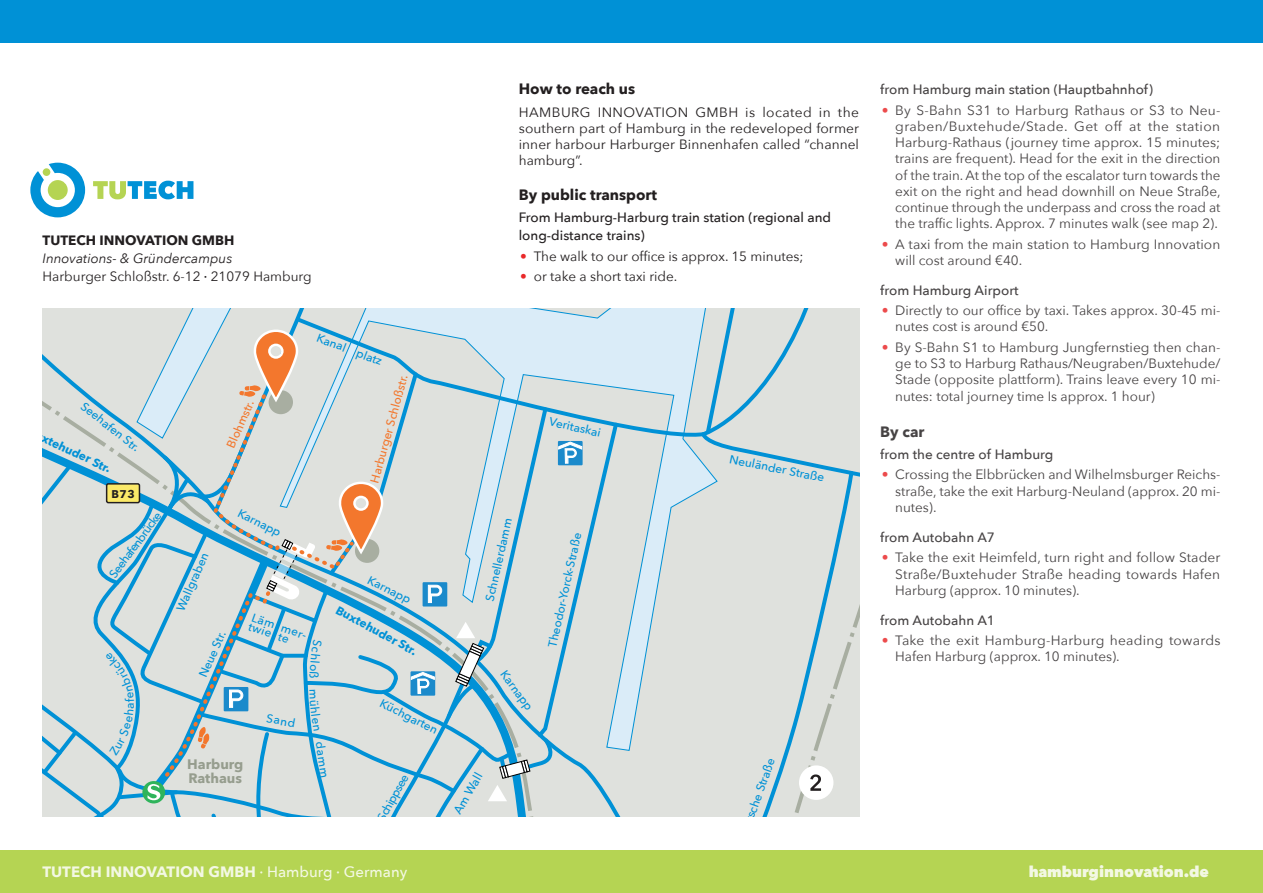
<style>
.page{position:relative;width:1263px;height:893px;background:#fff}
.page>*{position:absolute;margin:0;border:0;box-sizing:border-box;transform-origin:0 0}
.t1{font:700 15px "Avenir Next";color:#fff}
.Fließtext{font:700 15px "Avenir Next";color:#231f20}
.t2{font:800 15px "Avenir Next";color:#fff}
.t3{font:700 13.8px/13.8px "Avenir Next";color:#969d8e}
.Fließtext-2{font:13.5px/16.2px "Avenir Next";color:#231f20;text-align:justify}
.Fließtext-3{font:500 13.5px/18px "Avenir Next";color:#231f20}
.t4{font:500 12px "Avenir Next";color:#0091d6}
.t5{font:500 12px "Avenir Next";color:#f3772d}
.t6{font:500 11.85px/9.8px "Avenir Next";color:#0091d6}
.t7{font:700 11.85px "Avenir Next";color:#0091d6}
.t8{font:500 11.85px "Avenir Next";color:#f3772d}
.t9{font:700 11.25px "Avenir Next";color:#231f20}
.s1{font-weight:700}
.s2{font-style:italic}
.s3{font-weight:500}
.s4{color:#e9292a}
</style>
<div class="page">
<div style="left:0;top:850px;width:1263px;height:43px;background:#b5d453"></div>
<div style="left:721px;top:500px;width:135px;height:316px;background:#dfe1dd"></div>
<div style="left:658px;top:500px;width:63px;height:316px;background:#dfe1dd"></div>
<svg style="left:621px;top:316px;width:238px;height:184px"></svg>
<svg style="left:699px;top:309px;width:121px;height:129px"></svg>
<svg style="left:621px;top:430px;width:37px;height:386px"></svg>
<div style="left:0;top:0;width:1263px;height:43px;background:#0091d6"></div>
<svg style="left:797px;top:745px;width:62px;height:71px"></svg>
<svg style="left:30px;top:163px;width:55px;height:54px"></svg>
<div style="left:48px;top:180px;width:20px;height:20px;background:#b5d453;border-radius:50%"></div>
<svg style="left:93px;top:181px;width:100px;height:18px"></svg>
<svg style="left:43px;top:309px;width:578px;height:507px"></svg>
<p class="Fließtext-2" style="left:43px;top:230px;width:271px;line-height:18px;text-align:left"><span class="s1">TUTECH INNOVATION GMBH<br></span><span class="s2">Innovations- &amp; Gründercampus<br></span>Harburger Schloßstr. 6-12 <span class="s3">·</span> 21079 Hamburg</p>
<p class="Fließtext" style="left:519px;top:76px;width:118px">How to reach us</p>
<p class="Fließtext-2" style="left:519px;top:103px;width:342px">HAMBURG INNOVATION GMBH is located in the southern part of Hamburg in the redeveloped former inner harbour Harburger Binnenhafen called “channel hamburg”.</p>
<p class="Fließtext" style="left:519px;top:181px;width:140px">By public transport</p>
<p class="Fließtext-3" style="left:519px;top:208px;width:314px">From Hamburg-Harburg train station (regional and long-distance trains)</p>
<p class="Fließtext-2" style="left:520px;top:247px;width:285px"><span class="s4">•</span> The walk to our office is approx. 15 minutes;</p>
<p class="Fließtext-2" style="left:520px;top:268px;width:159px"><span class="s4">•</span> or take a short taxi ride.</p>
<p class="t6" style="left:85px;top:401px;width:73px;rotate:38deg">Seehafen Str.</p>
<p class="t7" style="left:33px;top:421px;width:92px;rotate:25deg">Buxtehuder Str.</p>
<p class="t9" style="left:112px;top:484px;width:25px">B73</p>
<p class="t6" style="left:108px;top:573px;width:80px;rotate:-53deg">Seehafenbrücke</p>
<p class="t8" style="left:221px;top:443px;width:53px;rotate:-66deg">Blohmstr.</p>
<p class="t6" style="left:319px;top:332px;width:71px;rotate:21deg">Kanal platz</p>
<p class="t5" style="left:364px;top:479px;width:113px;rotate:-74deg">Harburger Schloßstr.</p>
<p class="t6" style="left:175px;top:608px;width:64px;rotate:-66deg">Wallgraben</p>
<p class="t6" style="left:198px;top:674px;width:51px;rotate:-66deg">Neue Str.</p>
<p class="t6" style="left:241px;top:507px;width:48px;rotate:27deg">Karnapp</p>
<p class="t6" style="left:254px;top:612px;width:61px;rotate:19deg">Läm mer&shy;twie te</p>
<p class="t6" style="left:267px;top:713px;width:31px;rotate:10deg">Sand</p>
<p class="t3" style="left:187px;top:757px;width:58px">Harburg<br>Rathaus</p>
<p class="t6" style="left:371px;top:574px;width:48px;rotate:27deg">Karnapp</p>
<p class="t7" style="left:342px;top:600px;width:92px;rotate:28deg">Buxtehuder Str.</p>
<p class="t4" style="left:330px;top:740px;width:38px;rotate:81deg">damm</p>
<p class="t6" style="left:383px;top:697px;width:65px;rotate:27deg">Küchgarten</p>
<p class="t6" style="left:368px;top:831px;width:69px;rotate:-61deg">Gr. Schippsee</p>
<p class="t1" style="left:43px;top:859px;width:366px">TUTECH INNOVATION GMBH <span class="s3">· Hamburg · Germany</span></p>
<p class="t4" style="left:479px;top:599px;width:86px;rotate:-77deg">Schnellerdamm</p>
<p class="t6" style="left:507px;top:668px;width:48px;rotate:54deg">Karnapp</p>
<p class="t6" style="left:452px;top:810px;width:47px;rotate:-60deg">Am Wall</p>
<p class="t6" style="left:550px;top:416px;width:54px;rotate:13deg">Veritaskai</p>
<p class="t4" style="left:542px;top:644px;width:118px;rotate:-77deg">Theodor-Yorck-Straße</p>
<p class="t6" style="left:730px;top:454px;width:98px;rotate:11deg">Neuländer Straße</p>
<p class="t6" style="left:727px;top:865px;width:117px;rotate:-70deg">Hannoversche Straße</p>
<p class="Fließtext-3" style="left:880px;top:80px;width:274px">from Hamburg main station (Hauptbahnhof)</p>
<p class="Fließtext-2" style="left:895px;top:101px;width:327px;text-indent:-14px"><span class="s4">•</span> By S-Bahn S31 to Harburg Rathaus or S3 to Neu&shy;graben/Buxtehude/Stade. Get off at the station Harburg-Rathaus (journey time approx. 15 minutes; trains are frequent). Head for the exit in the direction of the train. At the top of the escalator turn towards the exit on the right and head downhill on Neue Straße, continue through the underpass and cross the road at the traffic lights. Approx. 7 minutes walk (see map 2).</p>
<p class="Fließtext-2" style="left:895px;top:235px;width:327px;text-indent:-14px"><span class="s4">•</span> A taxi from the main station to Hamburg Innovation will cost around €40.</p>
<p class="Fließtext-3" style="left:880px;top:281px;width:140px">from Hamburg Airport</p>
<p class="Fließtext-2" style="left:895px;top:302px;width:327px;text-indent:-14px"><span class="s4">•</span> Directly to our office by taxi. Takes approx. 30-45 mi&shy;nutes cost is around €50.</p>
<p class="Fließtext-2" style="left:895px;top:339px;width:327px;text-indent:-14px"><span class="s4">•</span> By S-Bahn S1 to Hamburg Jungfernstieg then chan&shy;ge to S3 to Harburg Rathaus/Neugraben/Buxtehude/ Stade (opposite plattform). Trains leave every 10 mi&shy;nutes: total journey time Is approx. 1 hour)</p>
<p class="Fließtext" style="left:880px;top:418px;width:46px">By car</p>
<p class="Fließtext-3" style="left:880px;top:445px;width:175px">from the centre of Hamburg</p>
<p class="Fließtext-2" style="left:895px;top:466px;width:327px;text-indent:-14px"><span class="s4">•</span> Crossing the Elbbrücken and Wilhelmsburger Reichs&shy;straße, take the exit Harburg-Neuland (approx. 20 mi&shy;nutes).</p>
<p class="Fließtext-3" style="left:880px;top:528px;width:116px">from Autobahn A7</p>
<p class="Fließtext-2" style="left:895px;top:549px;width:327px;text-indent:-14px"><span class="s4">•</span> Take the exit Heimfeld, turn right and follow Stader Straße/Buxtehuder Straße heading towards Hafen Harburg (approx. 10 minutes).</p>
<p class="Fließtext-3" style="left:880px;top:611px;width:116px">from Autobahn A1</p>
<p class="Fließtext-2" style="left:895px;top:632px;width:327px;text-indent:-14px"><span class="s4">•</span> Take the exit Hamburg-Harburg heading towards<br>Hafen Harburg (approx. 10 minutes).</p>
<p class="t2" style="left:1028px;top:862px;width:182px">hamburginnovation.de</p>
</div>
